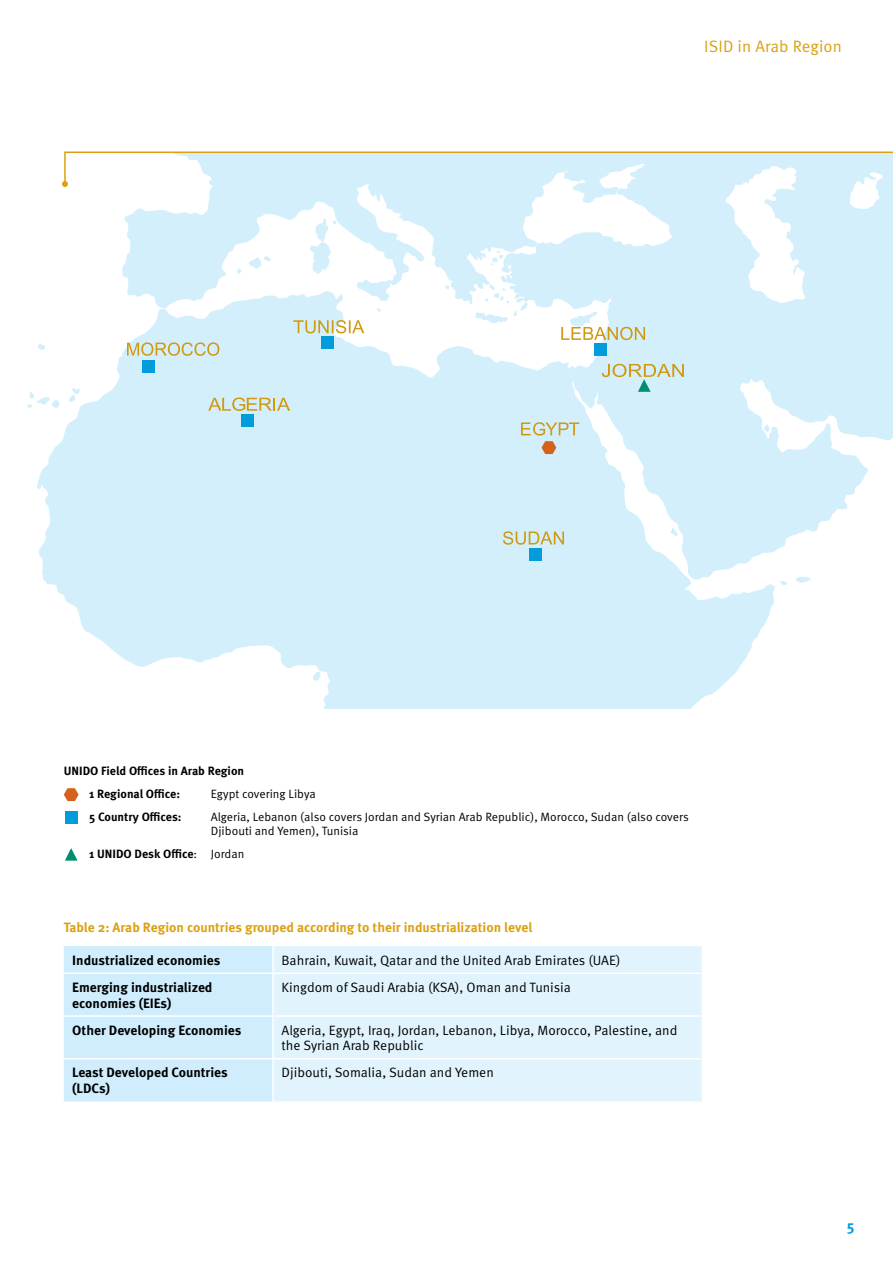
<style>
.page{position:relative;width:893px;height:1263px;background:#fff}
.page>*{position:absolute;margin:0;border:0;box-sizing:border-box;transform-origin:0 0}
.t1{font:16.5px "Meta Pro";letter-spacing:.005em;color:#dba111}
.t2{font:700 15px "Meta Pro";color:#009cdc}
.t3{font:13.5px/15.5px "Meta Pro";color:#000}
.t4{font:700 13.5px/15.5px "Meta Pro";color:#000}
.t5{font:700 13.5px "Meta Pro";color:#dba111}
.t6{font:12px/13.8px "Meta Pro";color:#000}
.t7{font:700 12px/23.1px "Meta Pro";color:#000}
.s1{font-weight:400}
</style>
<div class="page">
<svg style="left:64px;top:788px;width:15px;height:13px"></svg>
<div style="left:65px;top:811px;width:13px;height:13px;background:#009cdc"></div>
<svg style="left:65px;top:848px;width:13px;height:13px"></svg>
<div style="left:64px;top:946px;width:208px;height:155px;background:#cfedfc"></div>
<div style="left:274px;top:946px;width:428px;height:155px;background:#e1f4fd"></div>
<hr style="left:64px;top:972px;width:209px;height:2px;background:#fff">
<hr style="left:273px;top:972px;width:429px;height:2px;background:#fff">
<hr style="left:64px;top:1015px;width:209px;height:2px;background:#fff">
<hr style="left:273px;top:1015px;width:429px;height:2px;background:#fff">
<hr style="left:64px;top:1058px;width:209px;height:1px;background:#fff">
<hr style="left:273px;top:1058px;width:429px;height:1px;background:#fff">
<svg style="left:27px;top:151px;width:866px;height:557px"></svg>
<p class="t1" style="left:704px;top:36px;width:139px">ISID in Arab Region</p>
<p class="t7" style="left:89px;top:759px;width:156px;text-indent:-25px">UNIDO Field Offices in Arab Region<br>1 Regional Office:</p>
<p class="t6" style="left:211px;top:787px;width:106px">Egypt covering Libya</p>
<p class="t7" style="left:89px;top:806px;width:94px">5 Country Offices:</p>
<p class="t6" style="left:211px;top:810px;width:479px">Algeria, Lebanon (also covers Jordan and Syrian Arab Republic), Morocco, Sudan (also covers<br>Djibouti and Yemen), Tunisia</p>
<p class="t7" style="left:89px;top:842px;width:157px">1 UNIDO Desk Office<span class="s1">: Jordan</span></p>
<p class="t5" style="left:64px;top:918px;width:470px">Table 2: Arab Region countries grouped according to their industrialization level</p>
<p class="t4" style="left:72px;top:953px;width:150px">Industrialized economies</p>
<p class="t3" style="left:282px;top:953px;width:340px">Bahrain, Kuwait, Qatar and the United Arab Emirates (UAE)</p>
<p class="t4" style="left:72px;top:980px;width:142px">Emerging industrialized economies (EIEs)</p>
<p class="t3" style="left:282px;top:980px;width:291px">Kingdom of Saudi Arabia (KSA), Oman and Tunisia</p>
<p class="t4" style="left:72px;top:1023px;width:171px">Other Developing Economies</p>
<p class="t3" style="left:282px;top:1023px;width:397px">Algeria, Egypt, Iraq, Jordan, Lebanon, Libya, Morocco, Palestine, and the Syrian Arab Republic</p>
<p class="t4" style="left:72px;top:1065px;width:157px">Least Developed Countries (LDCs)</p>
<p class="t3" style="left:282px;top:1065px;width:214px">Djibouti, Somalia, Sudan and Yemen</p>
<p class="t2" style="left:847px;top:1217px;width:9px">5</p>
</div>
